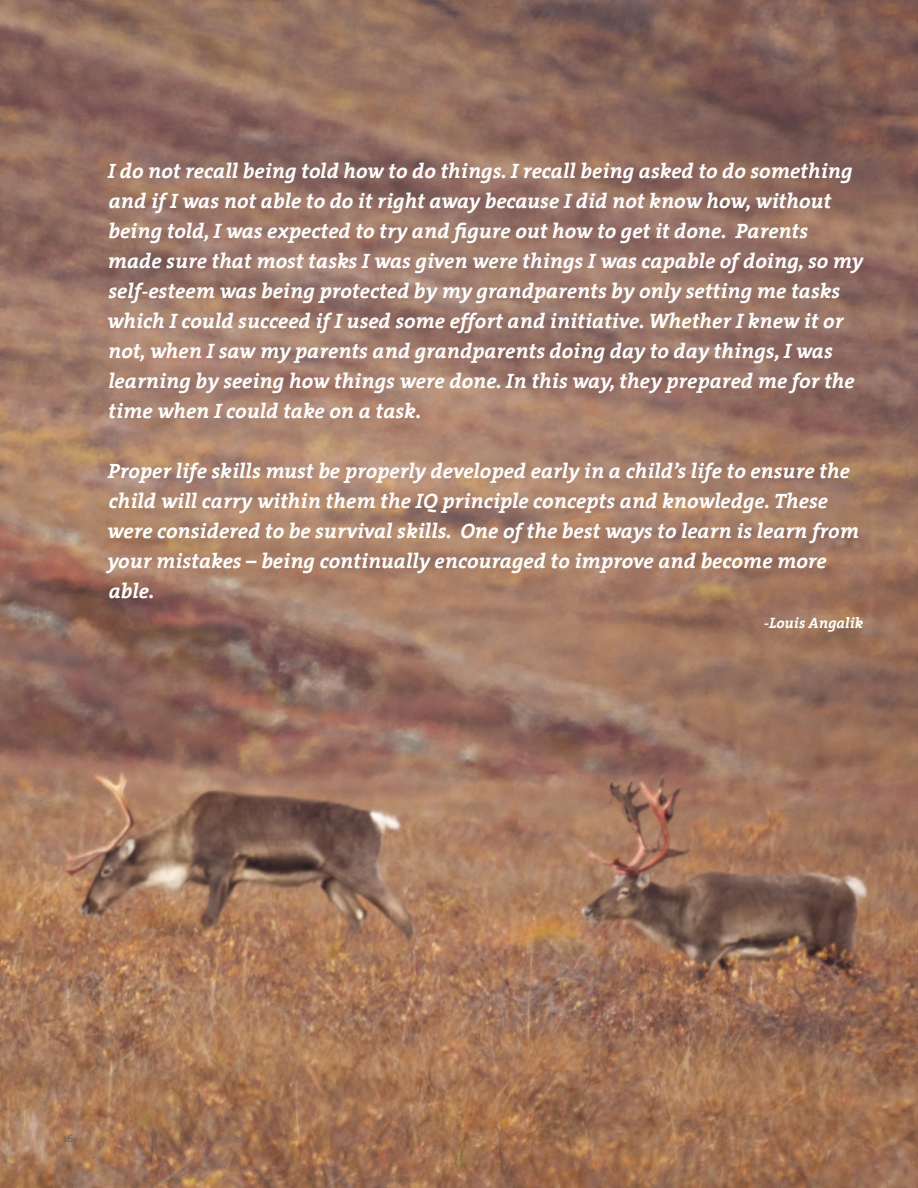
<style>
.page{position:relative;width:918px;height:1188px;background:#fff}
.page>*{position:absolute;margin:0;border:0;box-sizing:border-box;transform-origin:0 0}
.t1{font:italic 700 21px/30px "The Serif";color:#fff}
.t2{font:italic 700 15px "The Serif";color:#fff}
.t3{font:10.5px "The Serif";color:#636366}
</style>
<div class="page">
<img style="left:0;top:0;width:918px;height:1188px">
<p class="t1" style="left:107px;top:155px;width:757px">I do not recall being told how to do things. I recall being asked to do something and if I was not able to do it right away because I did not know how, without being told, I was expected to try and figure out how to get it done. Parents made sure that most tasks I was given were things I was capable of doing, so my self-esteem was being protected by my grandparents by only setting me tasks which I could succeed if I used some effort and initiative. Whether I knew it or not, when I saw my parents and grandparents doing day to day things, I was learning by seeing how things were done. In this way, they prepared me for the time when I could take on a task.</p>
<p class="t1" style="left:107px;top:455px;width:753px">Proper life skills must be properly developed early in a child’s life to ensure the child will carry within them the IQ principle concepts and knowledge. These were considered to be survival skills. One of the best ways to learn is learn from your mistakes – being continually encouraged to improve and become more able.</p>
<p class="t2" style="left:764px;top:610px;width:101px">-Louis Angalik</p>
<p class="t3" style="left:63px;top:1130px;width:11px">16</p>
</div>
